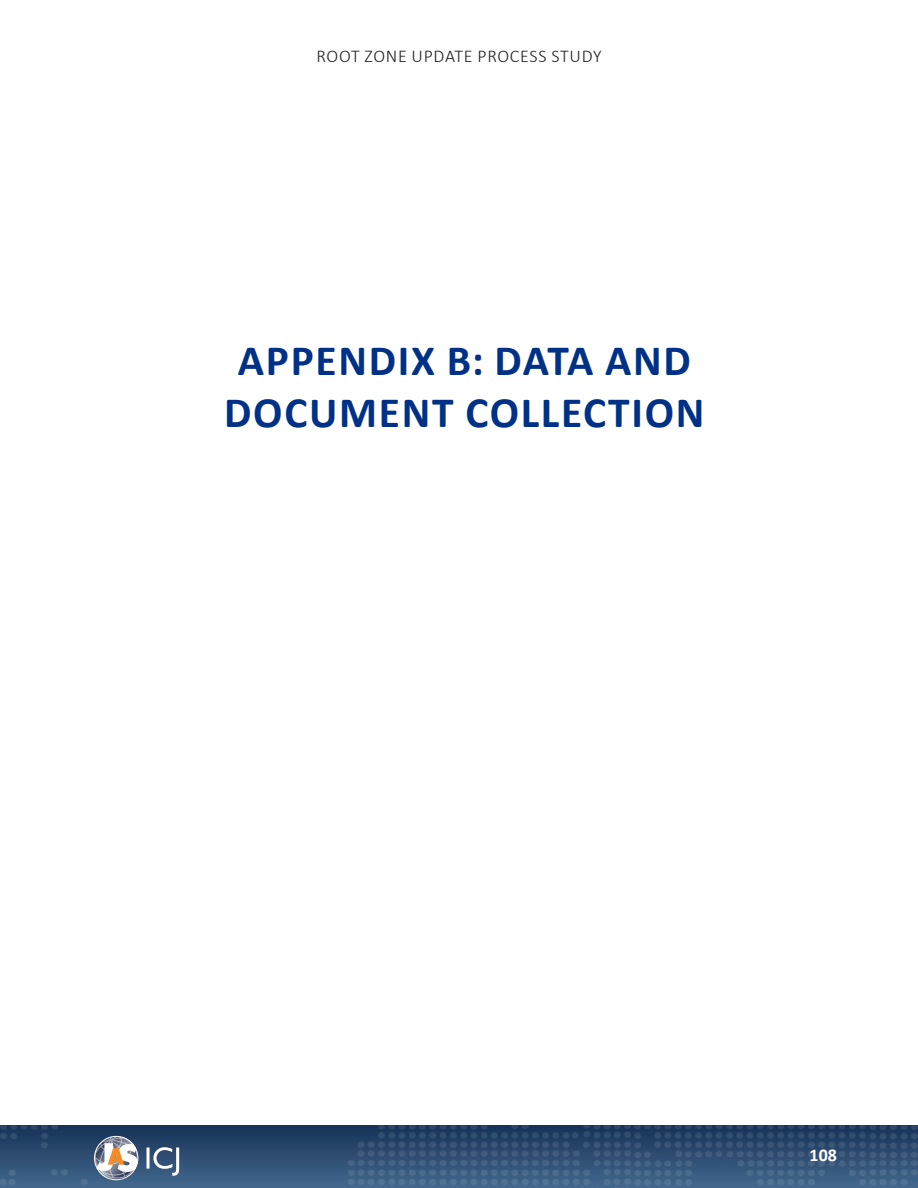
<style>
.page{position:relative;width:918px;height:1188px;background:#fff}
.page>*{position:absolute;margin:0;border:0;box-sizing:border-box;transform-origin:0 0}
.Appendix_Header{font:700 43.5px/52.2px "Calibri";letter-spacing:.04em;color:#003186;text-align:center}
.t1{font:300 18px "Calibri";letter-spacing:.04em;color:#231f20}
.t2{font:700 18px "Calibri";color:#fff}
</style>
<div class="page">
<img style="left:0;top:1126px;width:918px;height:62px">
<svg style="left:147px;top:1147px;width:32px;height:29px"></svg>
<svg style="left:94px;top:1136px;width:44px;height:44px"></svg>
<div style="left:94px;top:1136px;width:44px;height:44px;border:1px solid #fff;border-radius:50%"></div>
<p class="t1" style="left:317px;top:45px;width:286px">ROOT ZONE UPDATE PROCESS STUDY</p>
<p class="Appendix_Header" style="left:224px;top:334px;width:482px">APPENDIX B: DATA AND<br>DOCUMENT COLLECTION</p>
<p class="t2" style="left:810px;top:1142px;width:29px">108</p>
</div>
